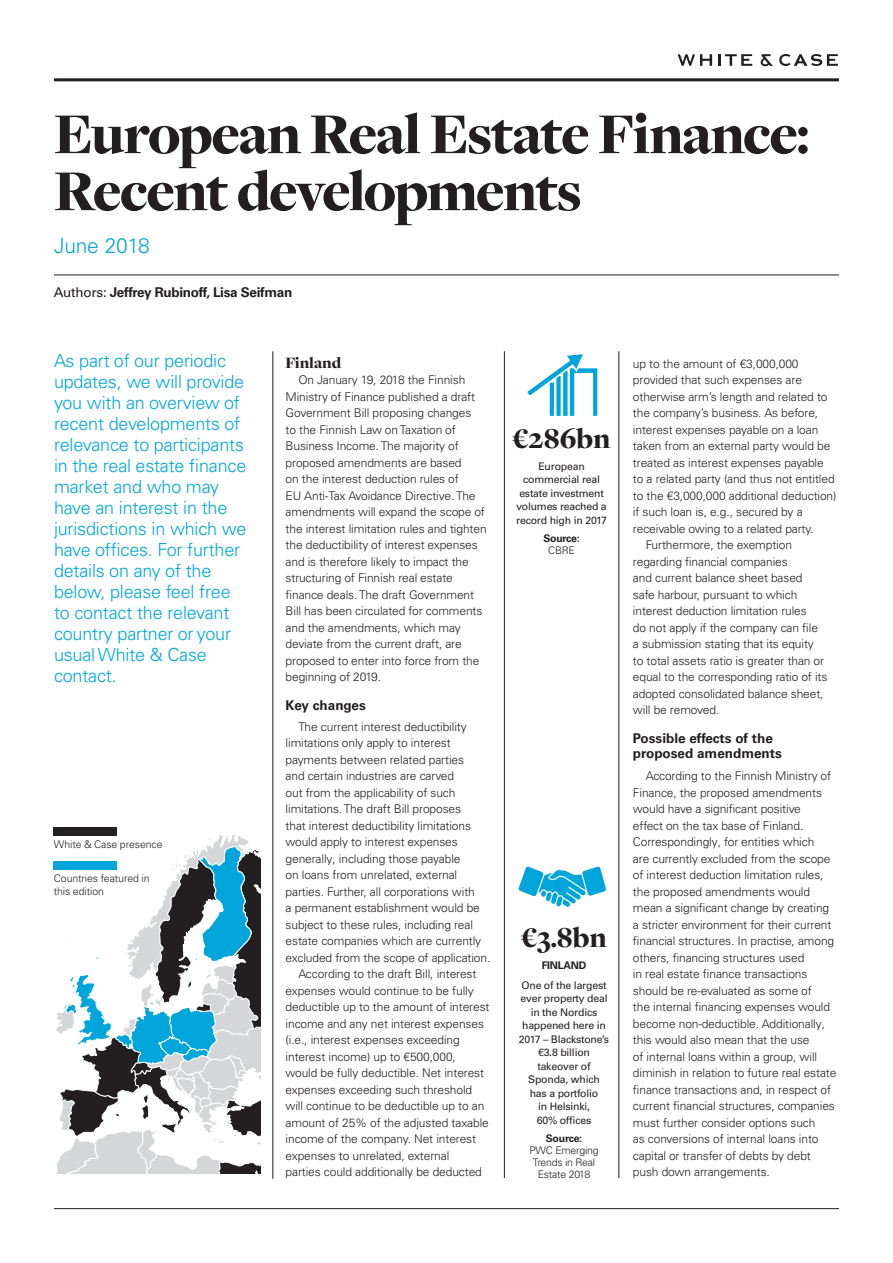
<style>
.page{position:relative;width:893px;height:1263px;background:#fff}
.page>*{position:absolute;margin:0;border:0;box-sizing:border-box;transform-origin:0 0}
.Headline{font:900 60px/57px "Freight Disp Pro";letter-spacing:-.03em;color:#231f20}
.Pull-stat_-_value{font:900 30px "Freight Disp Pro";color:#231f20}
.Standfirst{font:300 21px "Univers LT Pro 45";letter-spacing:-.01em;color:#00a6db}
.Blue_intro{font:300 18px/21px "Univers LT Pro 45";letter-spacing:-.01em;color:#00a6db}
.Cross_heads{font:900 16.5px "Freight Disp Pro";color:#231f20}
.Subhead{font:700 13.5px/15.8px "Univers LT Pro 65";color:#231f20}
.Pull-stat_-_body{font:700 13.5px "Univers LT Pro 65";letter-spacing:-.02em;color:#231f20}
.Body{font:300 12px/16.5px "Univers LT Pro 45";letter-spacing:-.01em;color:#231f20}
.Pull-stat_-_body-2{font:10.5px/13.5px "Univers LT Pro 55 Roman";letter-spacing:-.02em;color:#231f20;text-align:center}
.Source{font:300 10.5px/12px "Univers LT Pro 45";letter-spacing:-.01em;color:#231f20}
.Source-2{font:700 10.5px/12px "Univers LT Pro 65";letter-spacing:-.02em;color:#231f20;text-align:center}
.Pull-stat_-_body-3{font:700 10.5px "Univers LT Pro 65";letter-spacing:-.02em;color:#231f20}
.s1{font-family:"Univers LT Pro 55 Roman";font-weight:400}
.s2{font-family:"Univers LT Pro 45";font-weight:300}
.s3{font-family:"Univers LT Pro 65";font-weight:700}
</style>
<div class="page">
<svg style="left:761px;top:54px;width:12px;height:13px"></svg>
<svg style="left:678px;top:54px;width:34px;height:12px"></svg>
<svg style="left:718px;top:54px;width:34px;height:12px"></svg>
<svg style="left:779px;top:54px;width:59px;height:12px"></svg>
<hr style="left:54px;top:78px;width:785px;height:3px;background:#231f20">
<hr style="left:54px;top:1208px;width:785px;height:1px;background:#231f20">
<hr style="left:54px;top:275px;width:785px;height:1px;background:#231f20">
<hr style="left:273px;top:351px;width:1px;height:828px;background:#231f20">
<hr style="left:504px;top:351px;width:1px;height:827px;background:#231f20">
<hr style="left:619px;top:351px;width:1px;height:827px;background:#231f20">
<svg style="left:54px;top:835px;width:206px;height:338px"></svg>
<div style="left:54px;top:827px;width:63px;height:9px;background:#231f20"></div>
<div style="left:54px;top:861px;width:63px;height:8px;background:#00a6db"></div>
<svg style="left:518px;top:866px;width:88px;height:41px"></svg>
<svg style="left:527px;top:354px;width:70px;height:62px"></svg>
<p class="Headline" style="left:54px;top:105px;width:757px">European Real Estate Finance:<br>Recent developments</p>
<p class="Standfirst" style="left:54px;top:233px;width:97px">June 2018</p>
<p class="Pull-stat_-_body" style="left:54px;top:284px;width:240px"><span class="s1">Authors:</span> Jeffrey Rubinoff, Lisa Seifman</p>
<p class="Blue_intro" style="left:54px;top:350px;width:194px">As part of our periodic updates, we will provide you with an overview of recent developments of relevance to participants in the real estate finance market and who may have an interest in the jurisdictions in which we have offices. For further details on any of the below, please feel free to contact the relevant country partner or your usual White &amp; Case contact.</p>
<p class="Source" style="left:54px;top:839px;width:110px">White &amp; Case presence</p>
<p class="Source" style="left:54px;top:872px;width:97px;line-height:12.6px">Countries featured in this edition</p>
<p class="Cross_heads" style="left:286px;top:351px;width:57px">Finland</p>
<p class="Body" style="left:286px;top:371px;width:203px;text-indent:13px">On January 19, 2018 the Finnish Ministry of Finance published a draft Government Bill proposing changes<br>to the Finnish Law on Taxation of Business Income. The majority of proposed amendments are based<br>on the interest deduction rules of<br>EU Anti-Tax Avoidance Directive. The amendments will expand the scope of the interest limitation rules and tighten the deductibility of interest expenses and is therefore likely to impact the structuring of Finnish real estate finance deals. The draft Government Bill has been circulated for comments and the amendments, which may deviate from the current draft, are proposed to enter into force from the beginning of 2019.</p>
<p class="Subhead" style="left:286px;top:697px;width:82px">Key changes</p>
<p class="Body" style="left:286px;top:718px;width:206px;text-indent:13px">The current interest deductibility limitations only apply to interest payments between related parties<br>and certain industries are carved<br>out from the applicability of such limitations. The draft Bill proposes<br>that interest deductibility limitations would apply to interest expenses generally, including those payable<br>on loans from unrelated, external parties. Further, all corporations with<br>a permanent establishment would be subject to these rules, including real estate companies which are currently excluded from the scope of application.</p>
<p class="Body" style="left:286px;top:965px;width:205px;text-indent:13px">According to the draft Bill, interest expenses would continue to be fully deductible up to the amount of interest income and any net interest expenses (i.e., interest expenses exceeding interest income) up to €500,000, would be fully deductible. Net interest expenses exceeding such threshold will continue to be deductible up to an amount of 25% of the adjusted taxable income of the company. Net interest expenses to unrelated, external<br>parties could additionally be deducted</p>
<p class="Pull-stat_-_value" style="left:513px;top:418px;width:100px">€286bn</p>
<p class="Pull-stat_-_body-2" style="left:516px;top:459px;width:92px">European commercial real estate investment volumes reached a record high in 2017</p>
<p class="Source-2" style="left:543px;top:532px;width:38px">Source:<br><span class="s2">CBRE</span></p>
<p class="Pull-stat_-_value" style="left:521px;top:917px;width:87px">€3.8bn</p>
<p class="Pull-stat_-_body-3" style="left:542px;top:959px;width:46px">FINLAND</p>
<p class="Pull-stat_-_body-2" style="left:519px;top:978px;width:92px">One of the largest ever property deal in the Nordics happened here in<br>2017 – Blackstone’s €3.8 billion takeover of<br>Sponda, which has a portfolio<br>in Helsinki,<br>60% offices</p>
<p class="Source" style="left:529px;top:1132px;width:71px;text-align:center"><span class="s3">Source:<br></span>PWC Emerging<br>Trends in Real<br>Estate 2018</p>
<p class="Body" style="left:633px;top:355px;width:205px">up to the amount of €3,000,000 provided that such expenses are otherwise arm’s length and related to the company’s business. As before, interest expenses payable on a loan taken from an external party would be treated as interest expenses payable to a related party (and thus not entitled to the €3,000,000 additional deduction) if such loan is, e.g., secured by a receivable owing to a related party.</p>
<p class="Body" style="left:633px;top:536px;width:196px;text-indent:13px">Furthermore, the exemption regarding financial companies<br>and current balance sheet based safe harbour, pursuant to which interest deduction limitation rules<br>do not apply if the company can file<br>a submission stating that its equity<br>to total assets ratio is greater than or equal to the corresponding ratio of its adopted consolidated balance sheet, will be removed.</p>
<p class="Subhead" style="left:633px;top:730px;width:150px">Possible effects of the proposed amendments</p>
<p class="Body" style="left:633px;top:767px;width:205px;text-indent:13px">According to the Finnish Ministry of Finance, the proposed amendments would have a significant positive<br>effect on the tax base of Finland.<br>Correspondingly, for entities which<br>are currently excluded from the scope of interest deduction limitation rules, the proposed amendments would mean a significant change by creating a stricter environment for their current financial structures. In practise, among others, financing structures used<br>in real estate finance transactions should be re-evaluated as some of<br>the internal financing expenses would become non-deductible. Additionally, this would also mean that the use<br>of internal loans within a group, will diminish in relation to future real estate finance transactions and, in respect of current financial structures, companies must further consider options such<br>as conversions of internal loans into capital or transfer of debts by debt push down arrangements.</p>
</div>
